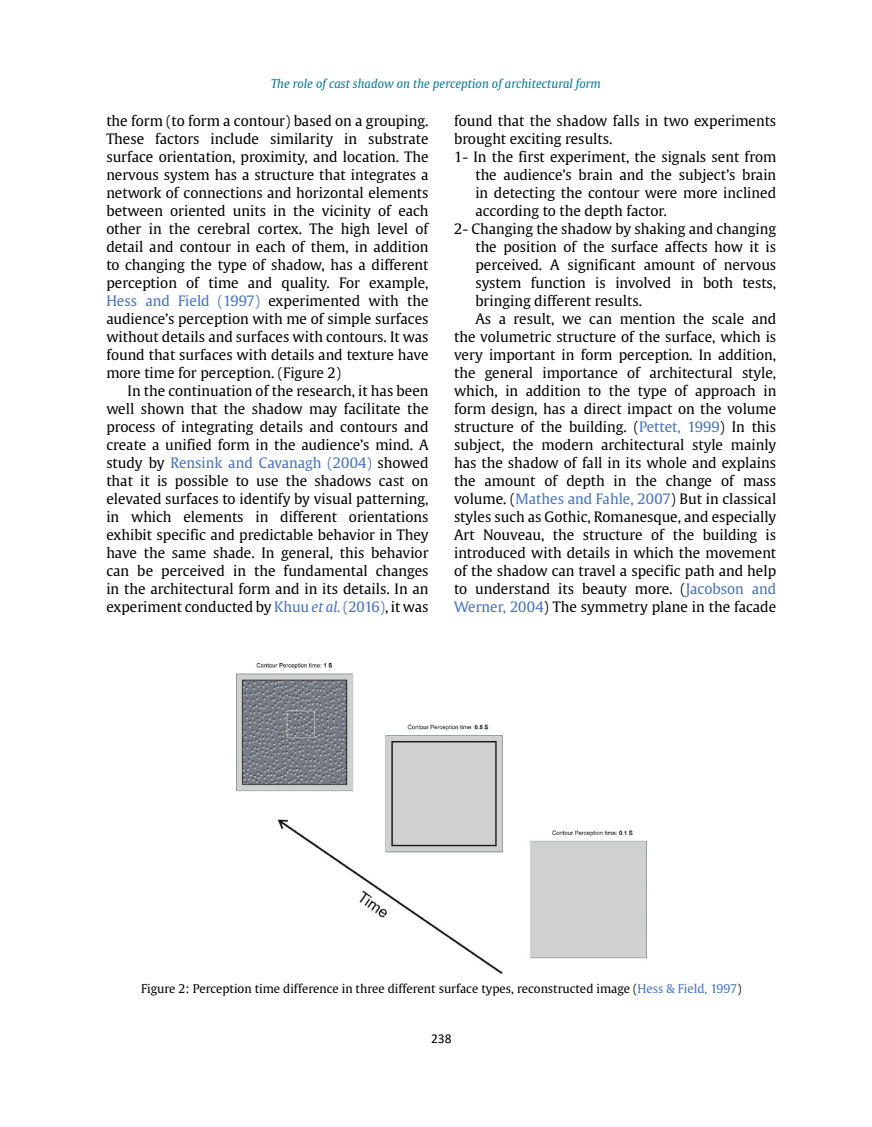
<style>
.page{position:relative;width:872px;height:1127px;background:#fff}
.page>*{position:absolute;margin:0;border:0;box-sizing:border-box;transform-origin:0 0}
.t1{font:14.25px/18px "Gulliver";color:#000;text-align:justify}
.t2{font:13.5px "Calibri";color:#000}
.t3{font:12px "Gulliver";color:#000}
.t4{font:italic 12px "Gulliver";color:#0076a0}
.s1{color:#4472c4}
.s2{font-style:italic;color:#4472c4}
</style>
<div class="page">
<img style="left:237px;top:663px;width:409px;height:311px">
<p class="t4" style="left:271px;top:76px;width:331px">The role of cast shadow on the perception of architectural form</p>
<p class="t1" style="left:106px;top:112px;width:324px">the form (to form a contour) based on a grouping.<br>These factors include similarity in substrate surface orientation, proximity, and location. The nervous system has a structure that integrates a network of connections and horizontal elements between oriented units in the vicinity of each other in the cerebral cortex. The high level of detail and contour in each of them, in addition to changing the type of shadow, has a different perception of time and quality. For example, <span class="s1">Hess and Field (1997)</span> experimented with the audience’s perception with me of simple surfaces without details and surfaces with contours. It was found that surfaces with details and texture have more time for perception. (Figure 2)</p>
<p class="t1" style="left:106px;top:382px;width:324px;text-indent:21px">In the continuation of the research, it has been well shown that the shadow may facilitate the process of integrating details and contours and create a unified form in the audience’s mind. A study by <span class="s1">Rensink and Cavanagh (2004)</span> showed that it is possible to use the shadows cast on elevated surfaces to identify by visual patterning, in which elements in different orientations exhibit specific and predictable behavior in They have the same shade. In general, this behavior can be perceived in the fundamental changes in the architectural form and in its details. In an experiment conducted by <span class="s1">Khuu</span> <span class="s2">et al.</span> <span class="s1">(2016)</span>, it was</p>
<p class="t1" style="left:454px;top:112px;width:324px">found that the shadow falls in two experiments</p>
<p class="t1" style="left:454px;top:130px;width:160px">brought exciting results.</p>
<p class="t1" style="left:454px;top:148px;width:324px">1- In the first experiment, the signals sent from</p>
<p class="t1" style="left:475px;top:166px;width:302px">the audience’s brain and the subject’s brain</p>
<p class="t1" style="left:475px;top:184px;width:302px">in detecting the contour were more inclined</p>
<p class="t1" style="left:475px;top:202px;width:193px">according to the depth factor.</p>
<p class="t1" style="left:454px;top:220px;width:324px">2- Changing the shadow by shaking and changing</p>
<p class="t1" style="left:475px;top:238px;width:302px">the position of the surface affects how it is</p>
<p class="t1" style="left:475px;top:256px;width:302px">perceived. A significant amount of nervous</p>
<p class="t1" style="left:475px;top:274px;width:302px">system function is involved in both tests,</p>
<p class="t1" style="left:475px;top:292px;width:168px">bringing different results.</p>
<p class="t1" style="left:475px;top:310px;width:302px">As a result, we can mention the scale and</p>
<p class="t1" style="left:454px;top:328px;width:324px">the volumetric structure of the surface, which is</p>
<p class="t1" style="left:454px;top:346px;width:324px">very important in form perception. In addition,</p>
<p class="t1" style="left:454px;top:364px;width:324px">the general importance of architectural style,</p>
<p class="t1" style="left:454px;top:382px;width:324px">which, in addition to the type of approach in</p>
<p class="t1" style="left:454px;top:400px;width:324px">form design, has a direct impact on the volume</p>
<p class="t1" style="left:454px;top:418px;width:324px">structure of the building. (<span class="s1">Pettet, 1999</span>) In this</p>
<p class="t1" style="left:454px;top:436px;width:324px">subject, the modern architectural style mainly</p>
<p class="t1" style="left:454px;top:454px;width:324px">has the shadow of fall in its whole and explains</p>
<p class="t1" style="left:454px;top:472px;width:324px">the amount of depth in the change of mass</p>
<p class="t1" style="left:454px;top:490px;width:324px">volume. (<span class="s1">Mathes and Fahle, 2007</span>) But in classical</p>
<p class="t1" style="left:454px;top:508px;width:324px">styles such as Gothic, Romanesque, and especially</p>
<p class="t1" style="left:454px;top:526px;width:324px">Art Nouveau, the structure of the building is</p>
<p class="t1" style="left:454px;top:544px;width:324px">introduced with details in which the movement</p>
<p class="t1" style="left:454px;top:562px;width:324px">of the shadow can travel a specific path and help</p>
<p class="t1" style="left:454px;top:580px;width:324px">to understand its beauty more. (<span class="s1">Jacobson and</span></p>
<p class="t1" style="left:454px;top:598px;width:324px"><span class="s1">Werner, 2004</span>) The symmetry plane in the facade</p>
<p class="t3" style="left:141px;top:980px;width:602px">Figure 2: Perception time difference in three different surface types, reconstructed image (<span class="s1">Hess &amp; Field, 1997</span>)</p>
<p class="t2" style="left:431px;top:1029px;width:22px">238</p>
</div>
